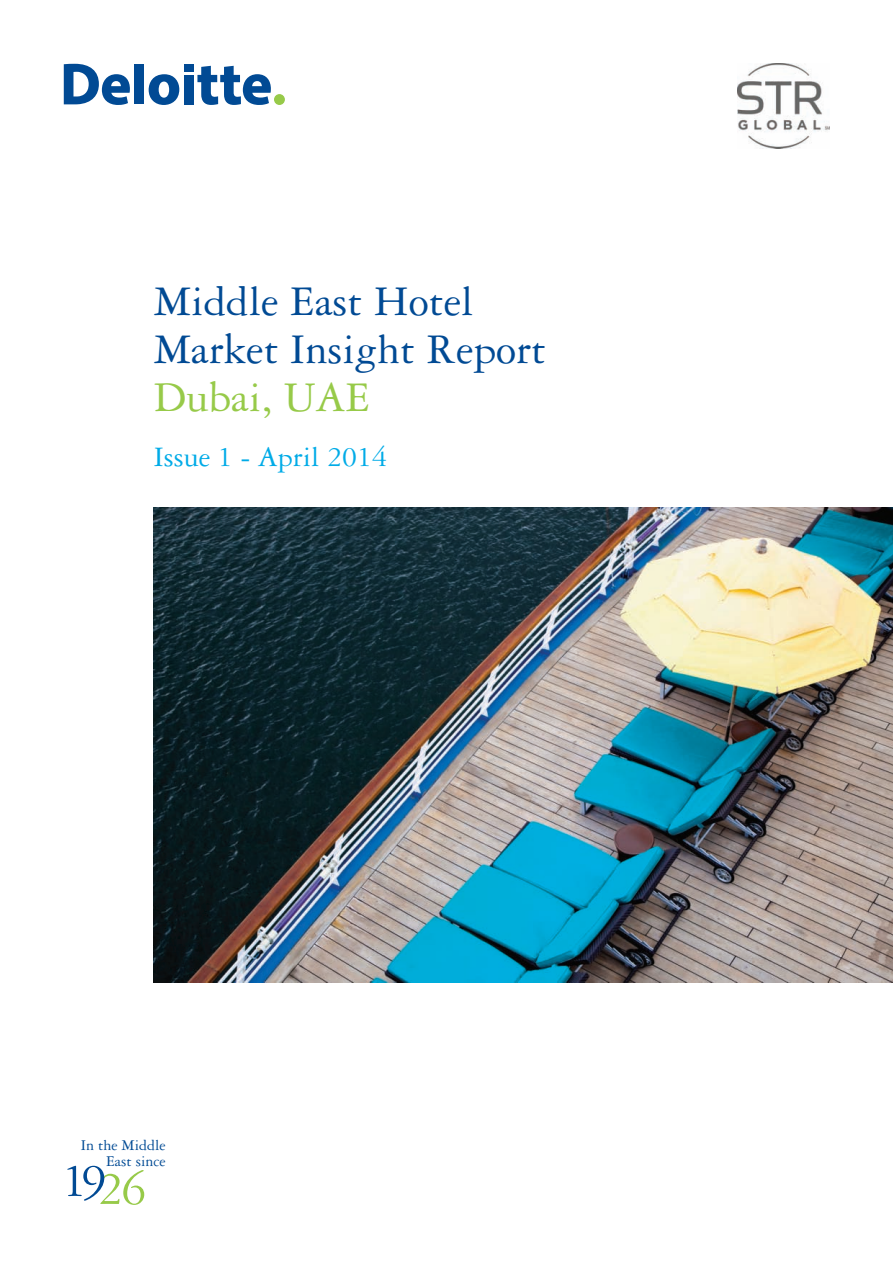
<style>
.page{position:relative;width:893px;height:1263px;background:#fff}
.page>*{position:absolute;margin:0;border:0;box-sizing:border-box;transform-origin:0 0}
.t1{font:45px/48px "Garamond 3 LT Std";color:#014a94}
.t2{font:45px "Garamond 3 LT Std";color:#97ca49}
.t3{font:30px "Garamond 3 LT Std";color:#00abe7}
.t4{font:15.9px/15.6px "Garamond 3 LT Std";color:#014a94;text-align:right}
</style>
<div class="page">
<div style="left:134px;top:64px;width:10px;height:40px;background:#014a94"></div>
<svg style="left:149px;top:74px;width:30px;height:31px"></svg>
<div style="left:184px;top:75px;width:9px;height:29px;background:#014a94"></div>
<div style="left:184px;top:64px;width:9px;height:8px;background:#014a94"></div>
<svg style="left:197px;top:66px;width:74px;height:39px"></svg>
<div style="left:274px;top:94px;width:11px;height:11px;background:#97ca49;border-radius:50%"></div>
<svg style="left:64px;top:64px;width:66px;height:41px"></svg>
<svg style="left:67px;top:1166px;width:77px;height:39px"></svg>
<img style="left:154px;top:508px;width:739px;height:474px">
<img style="left:737px;top:64px;width:92px;height:85px">
<p class="t1" style="left:154px;top:281px;width:394px">Middle East Hotel<br>Market Insight Report</p>
<p class="t2" style="left:154px;top:382px;width:218px">Dubai, UAE</p>
<p class="t3" style="left:154px;top:447px;width:235px">Issue 1 - April 2014</p>
<p class="t4" style="left:81px;top:1139px;width:86px">In the Middle<br>East since</p>
</div>
